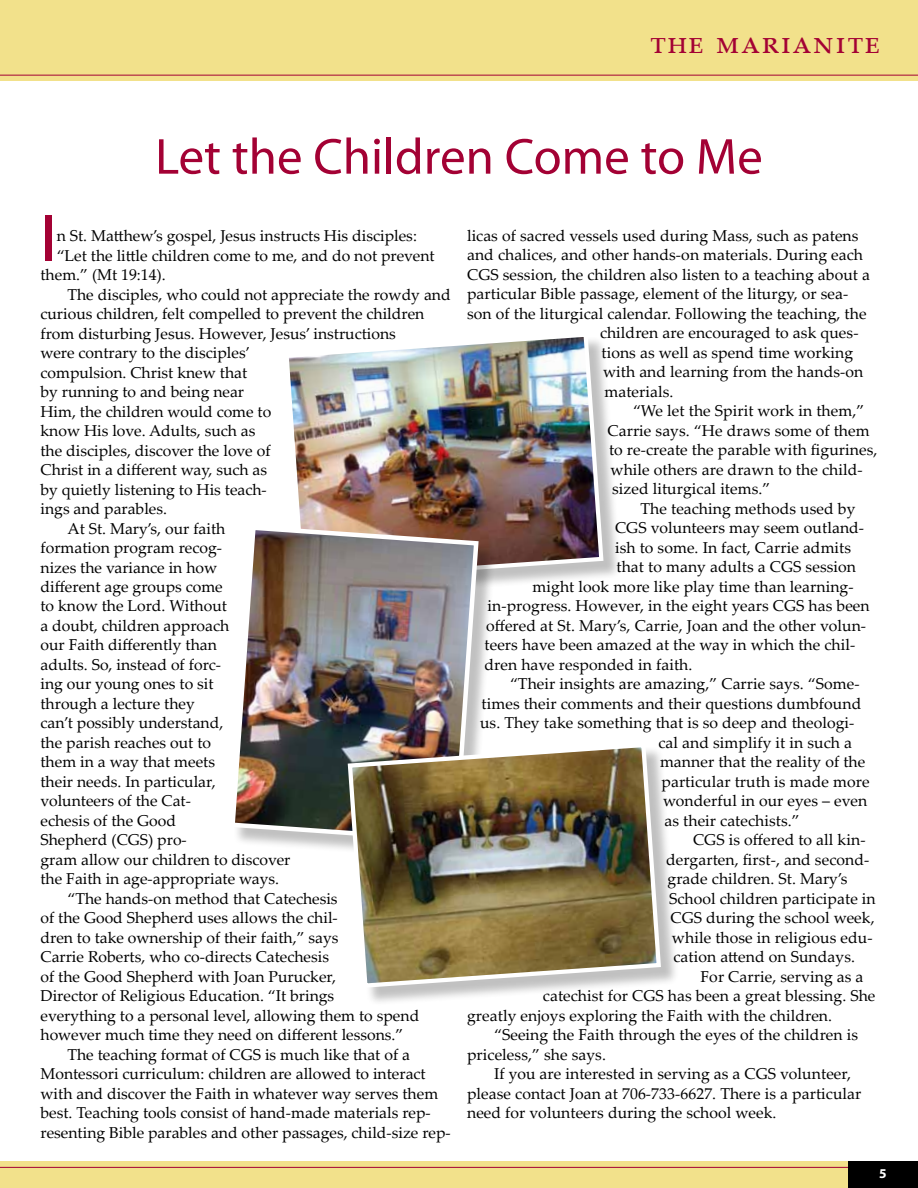
<style>
.page{position:relative;width:918px;height:1188px;background:#fff}
.page>*{position:absolute;margin:0;border:0;box-sizing:border-box;transform-origin:0 0}
.t1{font:68.1px "Myriad";color:#a30134}
.t2{font:51px "Myriad";color:#a30134}
.t3{font:33px "Palatino Linotype";color:#a30134}
.t4{font:15.75px "Palatino Linotype";color:#000}
.t5{font:700 13.5px "Myriad";color:#fff}
</style>
<div class="page">
<div style="left:0;top:1161px;width:918px;height:27px;background:#f2e18b"></div>
<hr style="left:0;top:1167px;width:918px;height:1px;background:#a30134">
<div style="left:848px;top:1161px;width:70px;height:27px;background:#000"></div>
<div style="left:0;top:0;width:918px;height:81px;background:#f2e18b"></div>
<hr style="left:0;top:75px;width:918px;height:1px;background:#a30134">
<div style="left:287px;top:335px;width:334px;height:265px;background:#000;opacity:.25"></div>
<img style="left:287px;top:335px;width:319px;height:249px">
<div style="left:232px;top:528px;width:265px;height:332px;background:#000;opacity:.25"></div>
<img style="left:232px;top:523px;width:249px;height:322px">
<div style="left:350px;top:745px;width:329px;height:260px;background:#000;opacity:.25"></div>
<img style="left:345px;top:741px;width:318px;height:249px">
<h3 class="t3" style="left:650px;top:19px;width:232px">the marianite</h3>
<h2 class="t2" style="left:155px;top:131px;width:609px">Let the Children Come to Me</h2>
<h1 class="t1" style="left:40px;top:204px;width:18px">I</h1>
<p class="t4" style="left:57px;top:224px;width:362px">n St. Matthew’s gospel, Jesus instructs His disciples:</p>
<p class="t4" style="left:57px;top:244px;width:380px">“Let the little children come to me, and do not prevent</p>
<p class="t4" style="left:41px;top:263px;width:127px">them.” (Mt 19:14).</p>
<p class="t4" style="left:67px;top:283px;width:385px">The disciples, who could not appreciate the rowdy and</p>
<p class="t4" style="left:41px;top:302px;width:385px">curious children, felt compelled to prevent the children</p>
<p class="t4" style="left:41px;top:322px;width:357px">from disturbing Jesus. However, Jesus’ instructions</p>
<p class="t4" style="left:41px;top:341px;width:211px">were contrary to the disciples’</p>
<p class="t4" style="left:41px;top:361px;width:208px">compulsion. Christ knew that</p>
<p class="t4" style="left:41px;top:380px;width:205px">by running to and being near</p>
<p class="t4" style="left:41px;top:400px;width:232px">Him, the children would come to</p>
<p class="t4" style="left:41px;top:419px;width:217px">know His love. Adults, such as</p>
<p class="t4" style="left:41px;top:439px;width:232px">the disciples, discover the love of</p>
<p class="t4" style="left:41px;top:458px;width:228px">Christ in a different way, such as</p>
<p class="t4" style="left:41px;top:478px;width:228px">by quietly listening to His teach-</p>
<p class="t4" style="left:41px;top:497px;width:128px">ings and parables.</p>
<p class="t4" style="left:67px;top:517px;width:159px">At St. Mary’s, our faith</p>
<p class="t4" style="left:41px;top:536px;width:183px">formation program recog-</p>
<p class="t4" style="left:41px;top:556px;width:178px">nizes the variance in how</p>
<p class="t4" style="left:41px;top:575px;width:184px">different age groups come</p>
<p class="t4" style="left:41px;top:595px;width:188px">to know the Lord. Without</p>
<p class="t4" style="left:41px;top:614px;width:190px">a doubt, children approach</p>
<p class="t4" style="left:41px;top:634px;width:178px">our Faith differently than</p>
<p class="t4" style="left:41px;top:653px;width:182px">adults. So, instead of forc-</p>
<p class="t4" style="left:41px;top:673px;width:175px">ing our young ones to sit</p>
<p class="t4" style="left:41px;top:692px;width:156px">through a lecture they</p>
<p class="t4" style="left:41px;top:712px;width:184px">can’t possibly understand,</p>
<p class="t4" style="left:41px;top:731px;width:172px">the parish reaches out to</p>
<p class="t4" style="left:41px;top:751px;width:176px">them in a way that meets</p>
<p class="t4" style="left:41px;top:770px;width:177px">their needs. In particular,</p>
<p class="t4" style="left:41px;top:790px;width:152px">volunteers of the Cat-</p>
<p class="t4" style="left:41px;top:809px;width:137px">echesis of the Good</p>
<p class="t4" style="left:41px;top:829px;width:148px">Shepherd (CGS) pro-</p>
<p class="t4" style="left:41px;top:848px;width:252px">gram allow our children to discover</p>
<p class="t4" style="left:41px;top:868px;width:240px">the Faith in age-appropriate ways.</p>
<p class="t4" style="left:67px;top:887px;width:272px">“The hands-on method that Catechesis</p>
<p class="t4" style="left:41px;top:907px;width:299px">of the Good Shepherd uses allows the chil-</p>
<p class="t4" style="left:41px;top:926px;width:300px">dren to take ownership of their faith,” says</p>
<p class="t4" style="left:41px;top:946px;width:290px">Carrie Roberts, who co-directs Catechesis</p>
<p class="t4" style="left:41px;top:965px;width:297px">of the Good Shepherd with Joan Purucker,</p>
<p class="t4" style="left:41px;top:985px;width:295px">Director of Religious Education. “It brings</p>
<p class="t4" style="left:41px;top:1004px;width:380px">everything to a personal level, allowing them to spend</p>
<p class="t4" style="left:41px;top:1024px;width:364px">however much time they need on different lessons.”</p>
<p class="t4" style="left:67px;top:1043px;width:344px">The teaching format of CGS is much like that of a</p>
<p class="t4" style="left:41px;top:1063px;width:387px">Montessori curriculum: children are allowed to interact</p>
<p class="t4" style="left:41px;top:1082px;width:399px">with and discover the Faith in whatever way serves them</p>
<p class="t4" style="left:41px;top:1102px;width:392px">best. Teaching tools consist of hand-made materials rep-</p>
<p class="t4" style="left:41px;top:1121px;width:412px">resenting Bible parables and other passages, child-size rep-</p>
<p class="t4" style="left:467px;top:224px;width:393px">licas of sacred vessels used during Mass, such as patens</p>
<p class="t4" style="left:467px;top:244px;width:398px">and chalices, and other hands-on materials. During each</p>
<p class="t4" style="left:467px;top:263px;width:404px">CGS session, the children also listen to a teaching about a</p>
<p class="t4" style="left:467px;top:283px;width:383px">particular Bible passage, element of the liturgy, or sea-</p>
<p class="t4" style="left:467px;top:302px;width:401px">son of the liturgical calendar. Following the teaching, the</p>
<p class="t4" style="left:600px;top:322px;width:260px">children are encouraged to ask ques-</p>
<p class="t4" style="left:602px;top:341px;width:253px">tions as well as spend time working</p>
<p class="t4" style="left:603px;top:361px;width:262px">with and learning from the hands-on</p>
<p class="t4" style="left:605px;top:380px;width:71px">materials.</p>
<p class="t4" style="left:633px;top:400px;width:233px">“We let the Spirit work in them,”</p>
<p class="t4" style="left:608px;top:419px;width:264px">Carrie says. “He draws some of them</p>
<p class="t4" style="left:609px;top:439px;width:270px">to re-create the parable with figurines,</p>
<p class="t4" style="left:611px;top:458px;width:254px">while others are drawn to the child-</p>
<p class="t4" style="left:612px;top:478px;width:160px">sized liturgical items.”</p>
<p class="t4" style="left:641px;top:497px;width:216px">The teaching methods used by</p>
<p class="t4" style="left:615px;top:517px;width:251px">CGS volunteers may seem outland-</p>
<p class="t4" style="left:615px;top:536px;width:238px">ish to some. In fact, Carrie admits</p>
<p class="t4" style="left:617px;top:556px;width:241px">that to many adults a CGS session</p>
<p class="t4" style="left:533px;top:575px;width:323px">might look more like play time than learning-</p>
<p class="t4" style="left:488px;top:595px;width:384px">in-progress. However, in the eight years CGS has been</p>
<p class="t4" style="left:486px;top:614px;width:382px">offered at St. Mary’s, Carrie, Joan and the other volun-</p>
<p class="t4" style="left:485px;top:634px;width:372px">teers have been amazed at the way in which the chil-</p>
<p class="t4" style="left:485px;top:653px;width:209px">dren have responded in faith.</p>
<p class="t4" style="left:510px;top:673px;width:351px">“Their insights are amazing,” Carrie says. “Some-</p>
<p class="t4" style="left:482px;top:692px;width:381px">times their comments and their questions dumbfound</p>
<p class="t4" style="left:480px;top:712px;width:376px">us. They take something that is so deep and theologi-</p>
<p class="t4" style="left:659px;top:731px;width:195px">cal and simplify it in such a</p>
<p class="t4" style="left:660px;top:751px;width:207px">manner that the reality of the</p>
<p class="t4" style="left:662px;top:770px;width:210px">particular truth is made more</p>
<p class="t4" style="left:663px;top:790px;width:206px">wonderful in our eyes – even</p>
<p class="t4" style="left:665px;top:809px;width:137px">as their catechists.”</p>
<p class="t4" style="left:693px;top:829px;width:174px">CGS is offered to all kin-</p>
<p class="t4" style="left:666px;top:848px;width:205px">dergarten, first-, and second-</p>
<p class="t4" style="left:668px;top:868px;width:182px">grade children. St. Mary’s</p>
<p class="t4" style="left:669px;top:887px;width:208px">School children participate in</p>
<p class="t4" style="left:671px;top:907px;width:206px">CGS during the school week,</p>
<p class="t4" style="left:672px;top:926px;width:202px">while those in religious edu-</p>
<p class="t4" style="left:673px;top:946px;width:183px">cation attend on Sundays.</p>
<p class="t4" style="left:700px;top:965px;width:164px">For Carrie, serving as a</p>
<p class="t4" style="left:543px;top:985px;width:334px">catechist for CGS has been a great blessing. She</p>
<p class="t4" style="left:467px;top:1004px;width:367px">greatly enjoys exploring the Faith with the children.</p>
<p class="t4" style="left:494px;top:1024px;width:366px">“Seeing the Faith through the eyes of the children is</p>
<p class="t4" style="left:467px;top:1043px;width:140px">priceless,” she says.</p>
<p class="t4" style="left:494px;top:1063px;width:359px">If you are interested in serving as a CGS volunteer,</p>
<p class="t4" style="left:467px;top:1082px;width:396px">please contact Joan at 706-733-6627. There is a particular</p>
<p class="t4" style="left:467px;top:1102px;width:311px">need for volunteers during the school week.</p>
<p class="t5" style="left:879px;top:1166px;width:9px">5</p>
</div>
